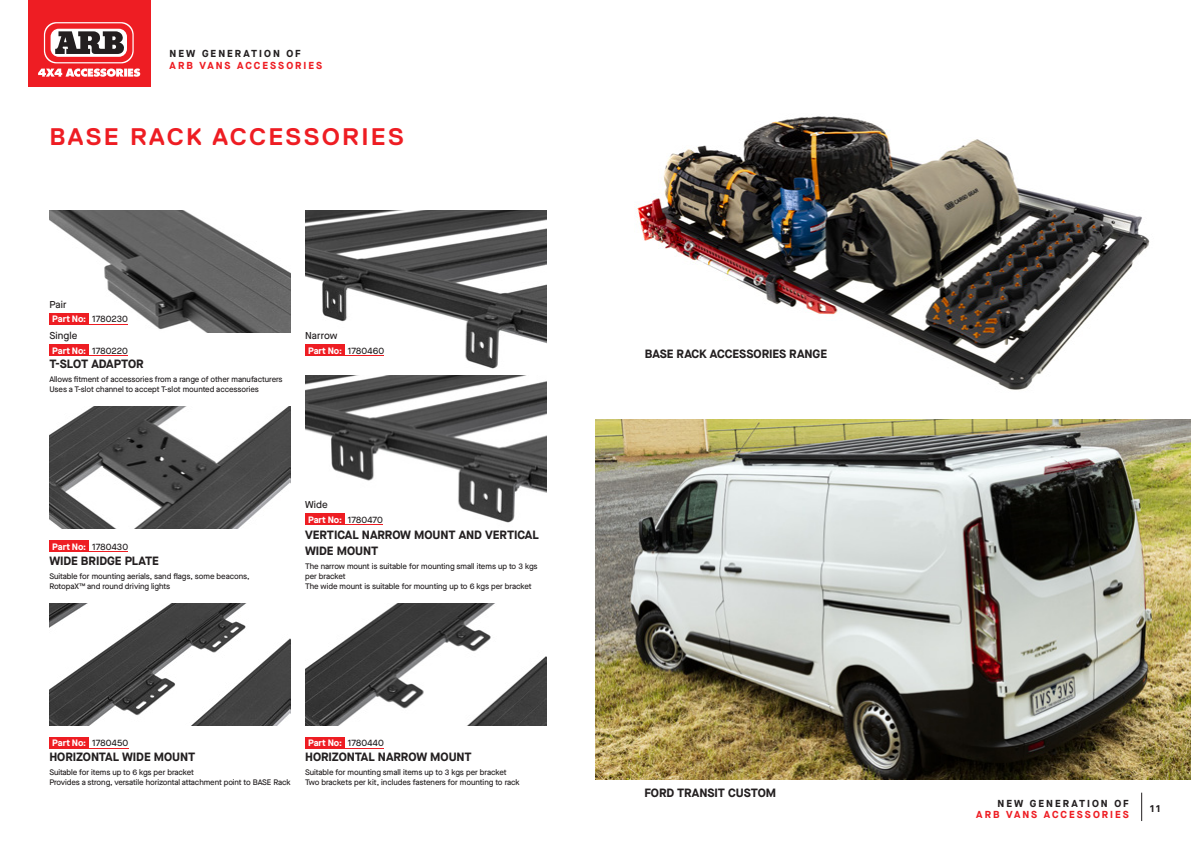
<style>
.page{position:relative;width:1191px;height:842px;background:#fff}
.page>*{position:absolute;margin:0;border:0;box-sizing:border-box;transform-origin:0 0}
.t1{font:700 24px "Replica";letter-spacing:.09em;color:#ee1d23}
.t2{font:700 12px/16px "Maison Neue";letter-spacing:-.005em;color:#231f20}
.t3{font:700 10.1px "Maison Neue";letter-spacing:.2em;color:#ee1d23}
.t4{font:700 10.1px "Maison Neue";letter-spacing:.2em;color:#231f20}
.t5{font:500 10px "Maison Neue";letter-spacing:.015em;color:#231f20}
.t6{font:700 9.3px "Maison Neue";letter-spacing:-.005em;color:#fff}
.t7{font:500 8px/10px "Maison Neue";letter-spacing:-.005em;color:#231f20}
.s1{font-weight:500;color:#231f20}
</style>
<div class="page">
<div style="left:28px;top:0;width:122px;height:87px;background:#ee1d23"></div>
<svg style="left:38px;top:68px;width:102px;height:9px"></svg>
<svg style="left:44px;top:22px;width:90px;height:41px"></svg>
<svg style="left:45px;top:23px;width:87px;height:39px"></svg>
<svg style="left:1141px;top:793px;width:1px;height:28px"></svg>
<img style="left:634px;top:116px;width:516px;height:274px">
<img style="left:49px;top:210px;width:241px;height:122px">
<div style="left:49px;top:313px;width:40px;height:12px;background:#ee1d23"></div>
<hr style="left:89px;top:324px;width:39px;height:1px;background:#ee1d23">
<div style="left:49px;top:344px;width:40px;height:12px;background:#ee1d23"></div>
<hr style="left:89px;top:355px;width:39px;height:1px;background:#ee1d23">
<img style="left:49px;top:407px;width:241px;height:122px">
<div style="left:49px;top:541px;width:40px;height:11px;background:#ee1d23"></div>
<hr style="left:89px;top:552px;width:39px;height:1px;background:#ee1d23">
<img style="left:49px;top:603px;width:241px;height:122px">
<div style="left:49px;top:737px;width:40px;height:12px;background:#ee1d23"></div>
<hr style="left:89px;top:748px;width:39px;height:1px;background:#ee1d23">
<img style="left:305px;top:210px;width:241px;height:314px">
<div style="left:305px;top:344px;width:39px;height:12px;background:#ee1d23"></div>
<hr style="left:344px;top:355px;width:40px;height:1px;background:#ee1d23">
<img style="left:305px;top:603px;width:241px;height:122px">
<div style="left:305px;top:737px;width:39px;height:12px;background:#ee1d23"></div>
<hr style="left:344px;top:748px;width:40px;height:1px;background:#ee1d23">
<div style="left:305px;top:513px;width:39px;height:12px;background:#ee1d23"></div>
<hr style="left:344px;top:524px;width:39px;height:1px;background:#ee1d23">
<img style="left:595px;top:420px;width:596px;height:360px">
<p class="t4" style="left:170px;top:47px;width:133px">NEW GENERATION OF</p>
<p class="t3" style="left:170px;top:58px;width:154px">ARB VANS ACCESSORIES</p>
<h1 class="t1" style="left:49px;top:124px;width:356px">BASE RACK ACCESSORIES</h1>
<p class="t5" style="left:49px;top:298px;width:19px">Pair</p>
<p class="t6" style="left:52px;top:344px;width:77px">Part No: <span class="s1">1780220</span></p>
<p class="t6" style="left:52px;top:313px;width:77px">Part No: <span class="s1">1780230</span></p>
<p class="t5" style="left:49px;top:329px;width:30px">Single</p>
<h2 class="t2" style="left:49px;top:356px;width:96px">T-SLOT ADAPTOR</h2>
<p class="t7" style="left:49px;top:374px;width:235px">Allows fitment of accessories from a range of other manufacturers<br>Uses a T-slot channel to accept T-slot mounted accessories</p>
<p class="t5" style="left:305px;top:329px;width:34px">Narrow</p>
<p class="t6" style="left:308px;top:344px;width:78px">Part No: <span class="s1">1780460</span></p>
<p class="t6" style="left:52px;top:540px;width:77px">Part No: <span class="s1">1780430</span></p>
<h2 class="t2" style="left:49px;top:552px;width:111px">WIDE BRIDGE PLATE</h2>
<p class="t7" style="left:49px;top:571px;width:202px">Suitable for mounting aerials, sand flags, some beacons,<br>RotopaX™ and round driving lights</p>
<p class="t5" style="left:305px;top:498px;width:24px">Wide</p>
<p class="t6" style="left:308px;top:513px;width:76px">Part No: <span class="s1">1780470</span></p>
<h2 class="t2" style="left:305px;top:527px;width:235px">VERTICAL NARROW MOUNT AND VERTICAL<br>WIDE MOUNT</h2>
<p class="t7" style="left:305px;top:561px;width:234px">The narrow mount is suitable for mounting small items up to 3 kgs per bracket<br>The wide mount is suitable for mounting up to 6 kgs per bracket</p>
<p class="t6" style="left:52px;top:736px;width:77px">Part No: <span class="s1">1780450</span></p>
<h2 class="t2" style="left:49px;top:749px;width:147px">HORIZONTAL WIDE MOUNT</h2>
<p class="t7" style="left:49px;top:767px;width:243px">Suitable for items up to 6 kgs per bracket<br>Provides a strong, versatile horizontal attachment point to BASE Rack</p>
<p class="t6" style="left:308px;top:736px;width:77px">Part No: <span class="s1">1780440</span></p>
<h2 class="t2" style="left:305px;top:749px;width:168px">HORIZONTAL NARROW MOUNT</h2>
<p class="t7" style="left:305px;top:767px;width:216px">Suitable for mounting small items up to 3 kgs per bracket<br>Two brackets per kit, includes fasteners for mounting to rack</p>
<h2 class="t2" style="left:645px;top:345px;width:184px">BASE RACK ACCESSORIES RANGE</h2>
<h2 class="t2" style="left:644px;top:785px;width:133px">FORD TRANSIT CUSTOM</h2>
<p class="t4" style="left:997px;top:796px;width:133px">NEW GENERATION OF</p>
<p class="t3" style="left:976px;top:808px;width:154px">ARB VANS ACCESSORIES</p>
<p class="t4" style="left:1150px;top:802px;width:12px">11</p>
</div>
